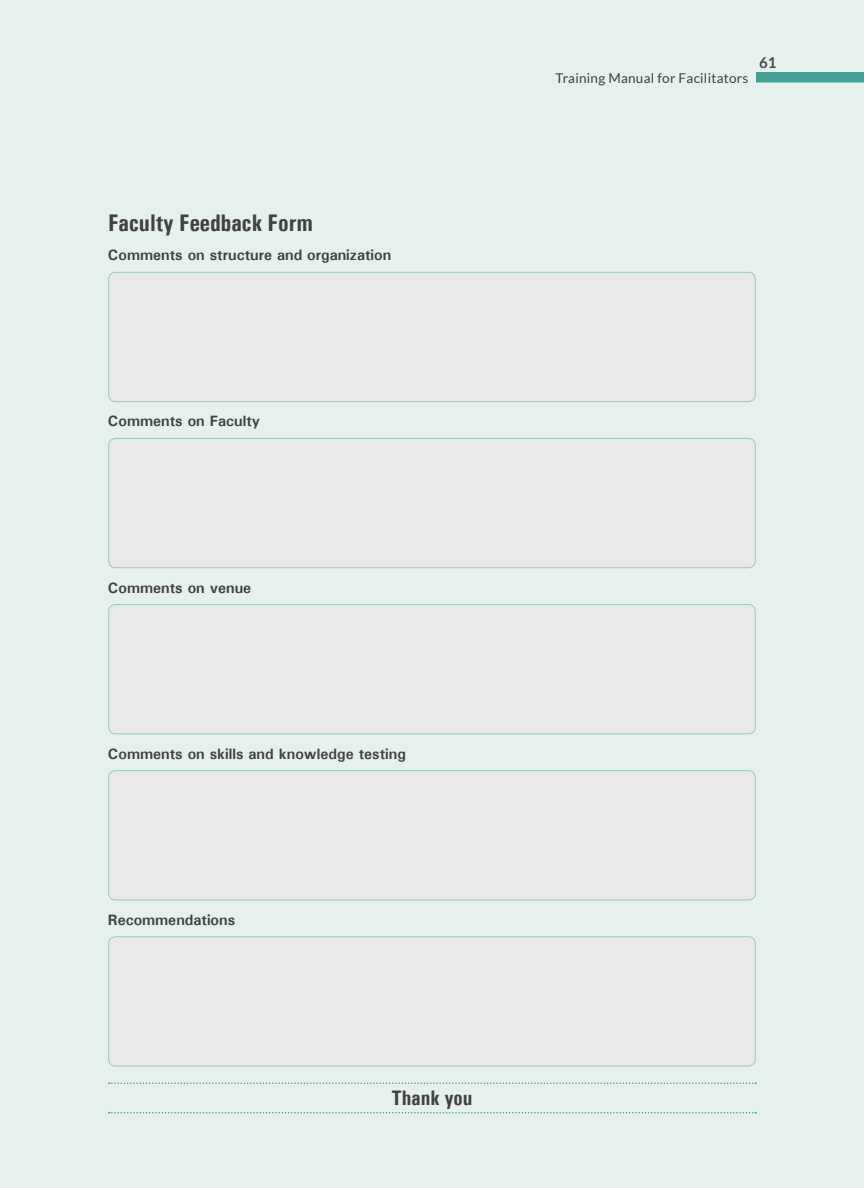
<style>
.page{position:relative;width:864px;height:1188px;background:#e6f0ed}
.page>*{position:absolute;margin:0;border:0;box-sizing:border-box;transform-origin:0 0}
.t1{font:700 condensed 24px "Univers";color:#414042}
.t2{font:700 condensed 21px "Univers";color:#414042}
.t3{font:700 15px "Univers";color:#414042}
.t4{font:700 15px "Lato";color:#48484a}
.t5{font:13.5px "Lato";letter-spacing:.02em;color:#414042}
</style>
<div class="page">
<div style="left:109px;top:272px;width:646px;height:130px;background:#e9e9ea;border-radius:7px"></div>
<div style="left:108px;top:272px;width:648px;height:130px;border:1px solid #9dc8c2;border-radius:7px"></div>
<div style="left:109px;top:438px;width:646px;height:130px;background:#e9e9ea;border-radius:7px"></div>
<div style="left:108px;top:438px;width:648px;height:130px;border:1px solid #9dc8c2;border-radius:7px"></div>
<div style="left:109px;top:605px;width:646px;height:129px;background:#e9e9ea;border-radius:7px"></div>
<div style="left:108px;top:604px;width:648px;height:130px;border:1px solid #9dc8c2;border-radius:7px"></div>
<div style="left:109px;top:771px;width:646px;height:129px;background:#e9e9ea;border-radius:7px"></div>
<div style="left:108px;top:770px;width:648px;height:130px;border:1px solid #9dc8c2;border-radius:7px"></div>
<div style="left:109px;top:937px;width:646px;height:129px;background:#e9e9ea;border-radius:7px"></div>
<div style="left:108px;top:936px;width:648px;height:130px;border:1px solid #9dc8c2;border-radius:7px"></div>
<svg style="left:109px;top:1082px;width:647px;height:2px"></svg>
<svg style="left:109px;top:1112px;width:647px;height:1px"></svg>
<div style="left:756px;top:72px;width:108px;height:10px;background:#45a094"></div>
<h1 class="t1" style="left:108px;top:209px;width:206px">Faculty Feedback Form</h1>
<p class="t3" style="left:108px;top:246px;width:285px">Comments on structure and organization</p>
<p class="t3" style="left:108px;top:412px;width:154px">Comments on Faculty</p>
<p class="t3" style="left:108px;top:578px;width:145px">Comments on venue</p>
<p class="t3" style="left:108px;top:744px;width:300px">Comments on skills and knowledge testing</p>
<p class="t3" style="left:108px;top:910px;width:129px">Recommendations</p>
<h2 class="t2" style="left:391px;top:1085px;width:83px">Thank you</h2>
<p class="t5" style="left:556px;top:70px;width:194px">Training Manual for Facilitators</p>
<p class="t4" style="left:759px;top:53px;width:19px">61</p>
</div>
